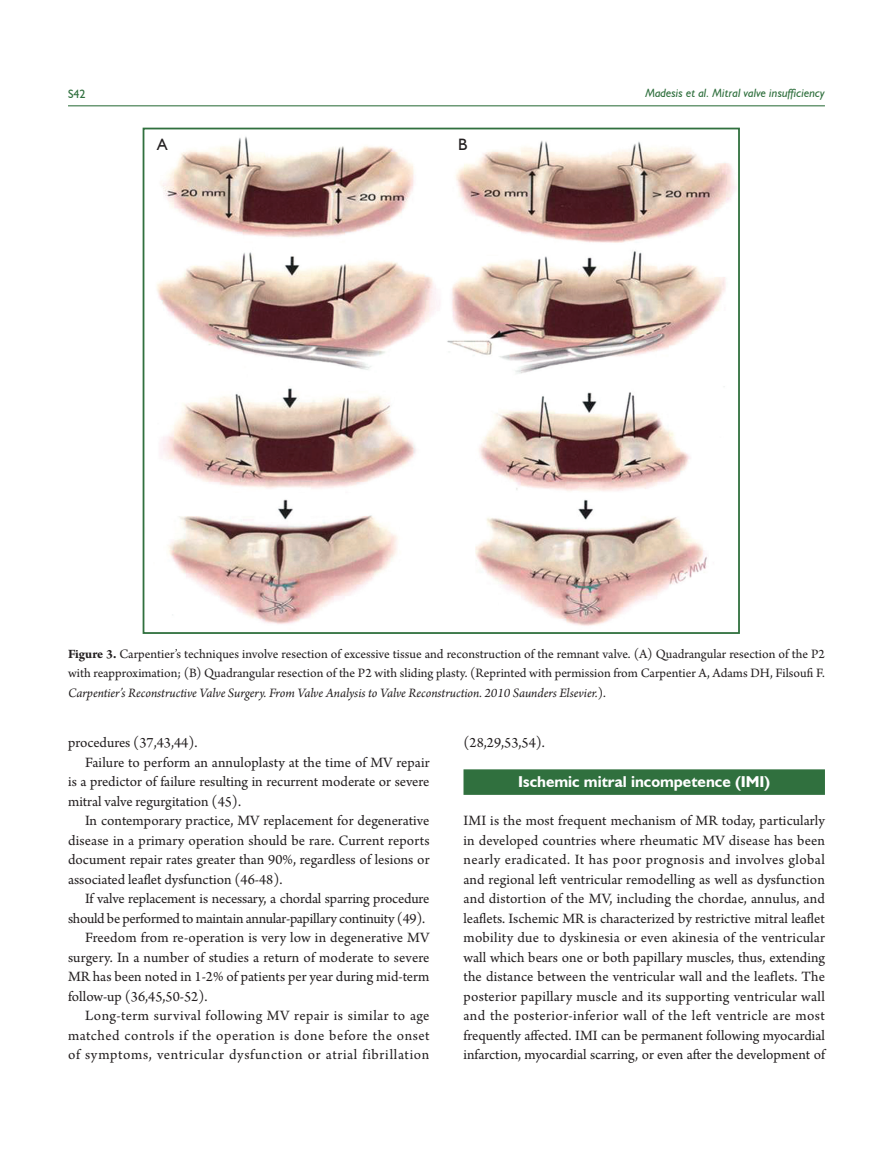
<style>
.page{position:relative;width:893px;height:1170px;background:#fff}
.page>*{position:absolute;margin:0;border:0;box-sizing:border-box;transform-origin:0 0}
.t1{font:16.5px "Humanist 521 BT";color:#231f20}
.t2{font:700 15.75px "Humanist 521 BT";color:#fff}
.t3{font:15px/19.5px "Arno Pro";color:#231f20;text-align:justify}
.t4{font:15px "Arno Pro";letter-spacing:-.02em;color:#231f20}
.t5{font:15px "Arno Pro";letter-spacing:.045em;color:#231f20}
.t6{font:15px "Arno Pro";letter-spacing:.035em;color:#231f20}
.t7{font:15px "Arno Pro";letter-spacing:.03em;color:#231f20}
.t8{font:13.5px/19.5px "Arno Pro";color:#231f20;text-align:justify}
.t9{font:italic 12px "Humanist 521 BT";color:#30703e}
.t10{font:12px "Humanist 521 BT";color:#30703e}
.s1{font-weight:700}
.s2{font-style:italic}
</style>
<div class="page">
<hr style="left:68px;top:105px;width:757px;height:1px;background:#30703e">
<div style="left:463px;top:769px;width:362px;height:25px;background:#30703e"></div>
<img style="left:156px;top:136px;width:581px;height:490px">
<div style="left:143px;top:128px;width:597px;height:506px;border:2px solid #30703e"></div>
<div style="left:455px;top:136px;width:17px;height:17px;background:#fff"></div>
<div style="left:154px;top:136px;width:17px;height:17px;background:#fff"></div>
<p class="t10" style="left:68px;top:86px;width:19px">S42</p>
<p class="t9" style="left:645px;top:86px;width:181px">Madesis et al. Mitral valve insufficiency</p>
<p class="t1" style="left:157px;top:135px;width:12px">A</p>
<p class="t1" style="left:458px;top:135px;width:11px">B</p>
<p class="t8" style="left:68px;top:644px;width:758px"><span class="s1">Figure 3.</span> Carpentier’s techniques involve resection of excessive tissue and reconstruction of the remnant valve. (A) Quadrangular resection of the P2 with reapproximation; (B) Quadrangular resection of the P2 with sliding plasty. (Reprinted with permission from Carpentier A, Adams DH, Filsoufi F.<br><span class="s2">Carpentier’s Reconstructive Valve Surgery. From Valve Analysis to Valve Reconstruction. 2010 Saunders Elsevier.</span>).</p>
<p class="t3" style="left:68px;top:733px;width:131px">procedures (37,43,44).</p>
<p class="t3" style="left:85px;top:753px;width:346px">Failure to perform an annuloplasty at the time of MV repair</p>
<p class="t3" style="left:68px;top:772px;width:363px">is a predictor of failure resulting in recurrent moderate or severe</p>
<p class="t3" style="left:68px;top:792px;width:175px">mitral valve regurgitation (45).</p>
<p class="t3" style="left:85px;top:811px;width:346px">In contemporary practice, MV replacement for degenerative</p>
<p class="t3" style="left:68px;top:831px;width:363px">disease in a primary operation should be rare. Current reports</p>
<p class="t3" style="left:68px;top:850px;width:363px">document repair rates greater than 90%, regardless of lesions or</p>
<p class="t3" style="left:68px;top:870px;width:216px">associated leaflet dysfunction (46-48).</p>
<p class="t3" style="left:85px;top:889px;width:346px">If valve replacement is necessary, a chordal sparring procedure</p>
<p class="t4" style="left:68px;top:909px;width:359px">should be performed to maintain annular-papillary continuity (49).</p>
<p class="t3" style="left:85px;top:928px;width:346px">Freedom from re-operation is very low in degenerative MV</p>
<p class="t3" style="left:68px;top:948px;width:363px">surgery. In a number of studies a return of moderate to severe</p>
<p class="t3" style="left:68px;top:967px;width:363px">MR has been noted in 1-2% of patients per year during mid-term</p>
<p class="t3" style="left:68px;top:987px;width:141px">follow-up (36,45,50-52).</p>
<p class="t7" style="left:85px;top:1007px;width:346px">Long-term survival following MV repair is similar to age</p>
<p class="t6" style="left:68px;top:1026px;width:363px">matched controls if the operation is done before the onset</p>
<p class="t5" style="left:68px;top:1046px;width:363px">of symptoms, ventricular dysfunction or atrial fibrillation</p>
<p class="t3" style="left:463px;top:733px;width:83px">(28,29,53,54).</p>
<p class="t2" style="left:518px;top:772px;width:254px">Ischemic mitral incompetence (IMI)</p>
<p class="t3" style="left:463px;top:811px;width:363px">IMI is the most frequent mechanism of MR today, particularly in developed countries where rheumatic MV disease has been nearly eradicated. It has poor prognosis and involves global and regional left ventricular remodelling as well as dysfunction and distortion of the MV, including the chordae, annulus, and leaflets. Ischemic MR is characterized by restrictive mitral leaflet mobility due to dyskinesia or even akinesia of the ventricular wall which bears one or both papillary muscles, thus, extending the distance between the ventricular wall and the leaflets. The posterior papillary muscle and its supporting ventricular wall and the posterior-inferior wall of the left ventricle are most frequently affected. IMI can be permanent following myocardial infarction, myocardial scarring, or even after the development of</p>
</div>
